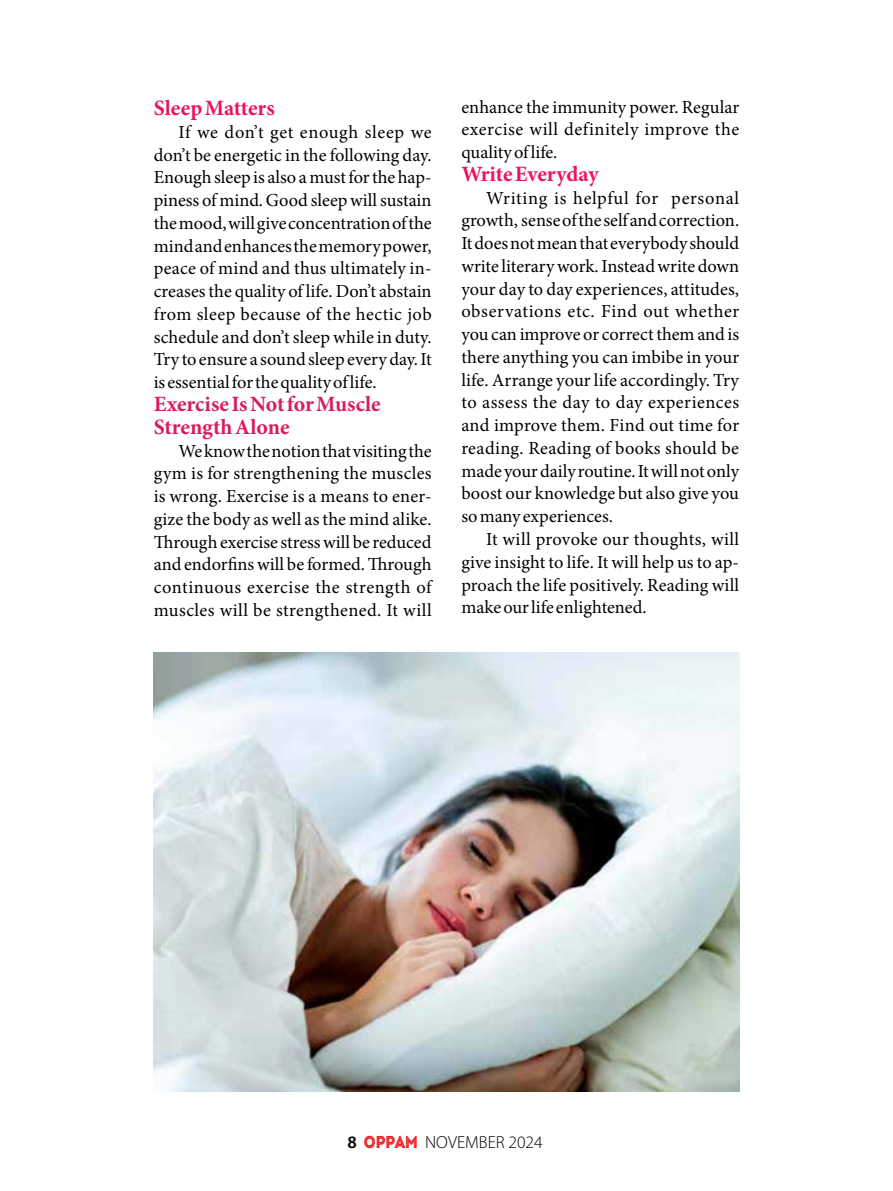
<style>
.page{position:relative;width:893px;height:1191px;background:#fff}
.page>*{position:absolute;margin:0;border:0;box-sizing:border-box;transform-origin:0 0}
.t1{font:700 21.88px/22.8px "Minion Pro";letter-spacing:-.005em;color:#da1c5c}
.t2{font:700 21.88px "Minion Pro";letter-spacing:-.005em;color:#ed145b}
.t3{font:18.38px/22.8px "Minion Pro";letter-spacing:.005em;color:#000;text-align:justify}
.t4{font:300 17.5px "Myriad Pro";color:#000}
.s1{font-weight:600}
.s2{font-family:"Intro Demo Black Inline CAPS";font-weight:400;font-size:17.15px;color:#ed1c24}
</style>
<div class="page">
<img style="left:154px;top:652px;width:585px;height:439px">
<p class="t2" style="left:154px;top:93px;width:122px">Sleep Matters</p>
<p class="t3" style="left:154px;top:121px;width:279px;text-indent:25px">If we don’t get enough sleep we don’t be energetic in the following day.<br>Enough sleep is also a must for the hap&shy;piness of mind. Good sleep will sustain the mood, will give concentration of the mind and enhances the memory power, peace of mind and thus ultimately in&shy;creases the quality of life. Don’t abstain from sleep because of the hectic job schedule and don’t sleep while in duty.<br>Try to ensure a sound sleep every day. It is essential for the quality of life.</p>
<p class="t1" style="left:154px;top:392px;width:229px">Exercise Is Not for Muscle<br>Strength Alone</p>
<p class="t3" style="left:154px;top:439px;width:279px;text-indent:25px">We know the notion that visiting the gym is for strengthening the muscles is wrong. Exercise is a means to ener&shy;gize the body as well as the mind alike.<br>Through exercise stress will be reduced and endorfins will be formed. Through continuous exercise the strength of muscles will be strengthened. It will</p>
<p class="t3" style="left:461px;top:95px;width:279px">enhance the immunity power. Regular exercise will definitely improve the quality of life.</p>
<p class="t2" style="left:461px;top:158px;width:139px">Write Everyday</p>
<p class="t3" style="left:461px;top:186px;width:279px;text-indent:25px">Writing is helpful for personal growth, sense of the self and correction.<br>It does not mean that everybody should write literary work. Instead write down your day to day experiences, attitudes, observations etc. Find out whether you can improve or correct them and is there anything you can imbibe in your life. Arrange your life accordingly. Try to assess the day to day experiences and improve them. Find out time for reading. Reading of books should be made your daily routine. It will not only boost our knowledge but also give you so many experiences.</p>
<p class="t3" style="left:461px;top:528px;width:279px;text-indent:25px">It will provoke our thoughts, will give insight to life. It will help us to ap&shy;proach the life positively. Reading will make our life enlightened.</p>
<p class="t4" style="left:347px;top:1131px;width:197px"><span class="s1">8</span> <span class="s2">OPPAM</span> NOVEMBER 2024</p>
</div>
